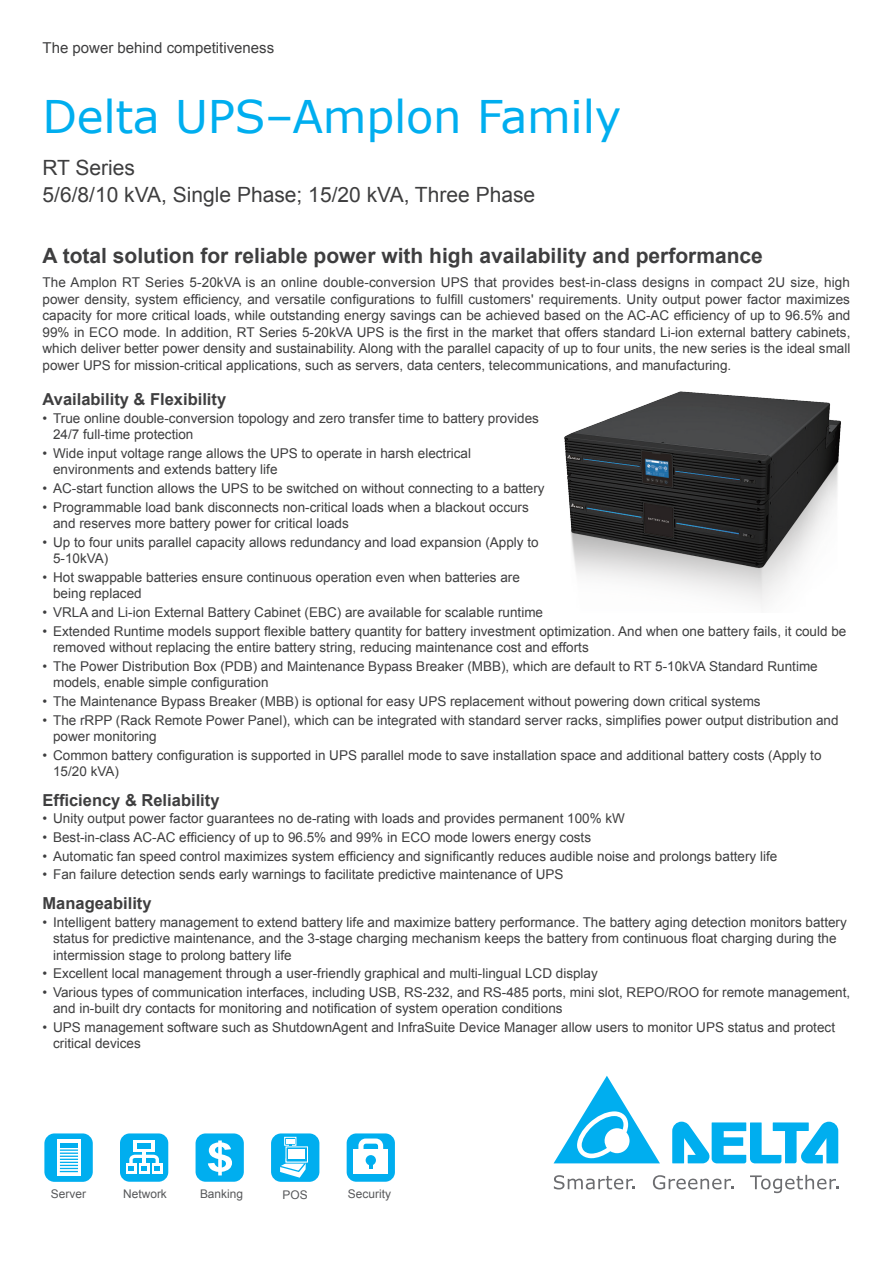
<style>
.page{position:relative;width:893px;height:1263px;background:#fff}
.page>*{position:absolute;margin:0;border:0;box-sizing:border-box;transform-origin:0 0}
.t1{font:45px "Verdana";letter-spacing:-.005em;color:#00aeef}
.t2{font:700 40.05px "Arial";color:#fff;scale:1.27 1}
.t3{font:700 21px "Arial";color:#3e3e3f}
.t4{font:21px/27px "Arial";color:#3e3e3f}
.t5{font:700 16.5px "Arial";color:#3e3e3f}
.t6{font:15px "Arial";color:#3e3e3f}
.t7{font:13.5px/16.5px "Arial";color:#3e3e3f}
.t8{font:11.85px "Arial";color:#57585a}
</style>
<div class="page">
<svg style="left:672px;top:1122px;width:166px;height:41px"></svg>
<svg style="left:554px;top:1076px;width:106px;height:87px"></svg>
<svg style="left:554px;top:1175px;width:81px;height:14px"></svg>
<svg style="left:653px;top:1175px;width:80px;height:14px"></svg>
<svg style="left:750px;top:1175px;width:88px;height:18px"></svg>
<div style="left:347px;top:1133px;width:48px;height:49px;background:#00aeef;border-radius:10px"></div>
<div style="left:358px;top:1138px;width:25px;height:26px;border:5px solid #fff;border-radius:5px"></div>
<div style="left:353px;top:1150px;width:35px;height:24px;background:#fff"></div>
<div style="left:366px;top:1155px;width:10px;height:10px;background:#00aeef;border-radius:50%"></div>
<hr style="left:369px;top:1159px;width:4px;height:10px;background:#00aeef">
<div style="left:120px;top:1133px;width:48px;height:49px;background:#00aeef;border-radius:10px"></div>
<div style="left:133px;top:1139px;width:22px;height:12px;background:#fff"></div>
<hr style="left:142px;top:1151px;width:4px;height:13px;background:#fff">
<div style="left:137px;top:1143px;width:14px;height:5px;background:#00aeef"></div>
<div style="left:126px;top:1164px;width:10px;height:10px;background:#fff"></div>
<div style="left:139px;top:1164px;width:11px;height:10px;background:#fff"></div>
<div style="left:152px;top:1164px;width:11px;height:10px;background:#fff"></div>
<svg style="left:128px;top:1155px;width:32px;height:16px"></svg>
<div style="left:196px;top:1133px;width:48px;height:49px;background:#00aeef;border-radius:10px"></div>
<div style="left:44px;top:1133px;width:49px;height:49px;background:#00aeef;border-radius:10px"></div>
<div style="left:57px;top:1139px;width:23px;height:37px;background:#fff"></div>
<svg style="left:60px;top:1149px;width:18px;height:23px"></svg>
<div style="left:60px;top:1143px;width:18px;height:5px;background:#00aeef"></div>
<div style="left:271px;top:1133px;width:48px;height:49px;background:#00aeef;border-radius:10px"></div>
<div style="left:284px;top:1137px;width:12px;height:8px;border:1px solid #fff"></div>
<div style="left:286px;top:1139px;width:9px;height:5px;background:#fff"></div>
<svg style="left:280px;top:1162px;width:28px;height:16px"></svg>
<svg style="left:288px;top:1149px;width:17px;height:10px"></svg>
<div style="left:289px;top:1150px;width:16px;height:9px;background:#fff"></div>
<img style="left:564px;top:391px;width:277px;height:215px">
<p class="t6" style="left:43px;top:38px;width:233px">The power behind competitiveness</p>
<h1 class="t1" style="left:43px;top:86px;width:580px">Delta UPS–Amplon Family</h1>
<h3 class="t4" style="left:43px;top:154px;width:494px">RT Series<br>5/6/8/10 kVA, Single Phase; 15/20 kVA, Three Phase</h3>
<h3 class="t3" style="left:43px;top:241px;width:722px">A total solution for reliable power with high availability and performance</h3>
<p class="t7" style="left:43px;top:274px;width:809px;text-align:justify">The Amplon RT Series 5-20kVA is an online double-conversion UPS that provides best-in-class designs in compact 2U size, high power density, system efficiency, and versatile configurations to fulfill customers' requirements. Unity output power factor maximizes capacity for more critical loads, while outstanding energy savings can be achieved based on the AC-AC efficiency of up to 96.5% and 99% in ECO mode. In addition, RT Series 5-20kVA UPS is the first in the market that offers standard Li-ion external battery cabinets, which deliver better power density and sustainability. Along with the parallel capacity of up to four units, the new series is the ideal small power UPS for mission-critical applications, such as servers, data centers, telecommunications, and manufacturing.</p>
<p class="t5" style="left:43px;top:388px;width:185px">Availability &amp; Flexibility</p>
<p class="t7" style="left:53px;top:410px;width:487px;text-indent:-11px">• True online double-conversion topology and zero transfer time to battery provides<br>24/7 full-time protection</p>
<p class="t7" style="left:53px;top:445px;width:419px;text-indent:-11px">• Wide input voltage range allows the UPS to operate in harsh electrical environments and extends battery life</p>
<p class="t7" style="left:43px;top:480px;width:504px">• AC-start function allows the UPS to be switched on without connecting to a battery</p>
<p class="t7" style="left:53px;top:499px;width:477px;text-indent:-11px">• Programmable load bank disconnects non-critical loads when a blackout occurs and reserves more battery power for critical loads</p>
<p class="t7" style="left:53px;top:534px;width:487px;text-indent:-11px">• Up to four units parallel capacity allows redundancy and load expansion (Apply to<br>5-10kVA)</p>
<p class="t7" style="left:53px;top:569px;width:468px;text-indent:-11px">• Hot swappable batteries ensure continuous operation even when batteries are being replaced</p>
<p class="t7" style="left:43px;top:604px;width:502px">• VRLA and Li-ion External Battery Cabinet (EBC) are available for scalable runtime</p>
<p class="t7" style="left:53px;top:623px;width:795px;text-indent:-11px">• Extended Runtime models support flexible battery quantity for battery investment optimization. And when one battery fails, it could be removed without replacing the entire battery string, reducing maintenance cost and efforts</p>
<p class="t7" style="left:53px;top:658px;width:766px;text-indent:-11px">• The Power Distribution Box (PDB) and Maintenance Bypass Breaker (MBB), which are default to RT 5-10kVA Standard Runtime models, enable simple configuration</p>
<p class="t7" style="left:43px;top:693px;width:720px">• The Maintenance Bypass Breaker (MBB) is optional for easy UPS replacement without powering down critical systems</p>
<p class="t7" style="left:53px;top:712px;width:787px;text-indent:-11px">• The rRPP (Rack Remote Power Panel), which can be integrated with standard server racks, simplifies power output distribution and power monitoring</p>
<p class="t7" style="left:53px;top:747px;width:770px;text-indent:-11px">• Common battery configuration is supported in UPS parallel mode to save installation space and additional battery costs (Apply to<br>15/20 kVA)</p>
<p class="t5" style="left:43px;top:789px;width:178px">Efficiency &amp; Reliability</p>
<p class="t7" style="left:43px;top:810px;width:584px">• Unity output power factor guarantees no de-rating with loads and provides permanent 100% kW</p>
<p class="t7" style="left:43px;top:829px;width:550px">• Best-in-class AC-AC efficiency of up to 96.5% and 99% in ECO mode lowers energy costs</p>
<p class="t7" style="left:43px;top:848px;width:736px">• Automatic fan speed control maximizes system efficiency and significantly reduces audible noise and prolongs battery life</p>
<p class="t7" style="left:43px;top:866px;width:522px">• Fan failure detection sends early warnings to facilitate predictive maintenance of UPS</p>
<p class="t5" style="left:43px;top:892px;width:111px">Manageability</p>
<p class="t7" style="left:53px;top:914px;width:795px;text-indent:-11px">• Intelligent battery management to extend battery life and maximize battery performance. The battery aging detection monitors battery status for predictive maintenance, and the 3-stage charging mechanism keeps the battery from continuous float charging during the intermission stage to prolong battery life</p>
<p class="t7" style="left:43px;top:965px;width:557px">• Excellent local management through a user-friendly graphical and multi-lingual LCD display</p>
<p class="t7" style="left:53px;top:984px;width:798px;text-indent:-11px">• Various types of communication interfaces, including USB, RS-232, and RS-485 ports, mini slot, REPO/ROO for remote management, and in-built dry contacts for monitoring and notification of system operation conditions</p>
<p class="t7" style="left:53px;top:1019px;width:783px;text-indent:-11px">• UPS management software such as ShutdownAgent and InfraSuite Device Manager allow users to monitor UPS status and protect critical devices</p>
<h2 class="t2" style="left:206px;top:1131px;width:24px">$</h2>
<p class="t8" style="left:51px;top:1186px;width:37px">Server</p>
<p class="t8" style="left:283px;top:1187px;width:27px">POS</p>
<p class="t8" style="left:123px;top:1186px;width:45px">Network</p>
<p class="t8" style="left:200px;top:1186px;width:45px">Banking</p>
<p class="t8" style="left:348px;top:1186px;width:45px">Security</p>
</div>
